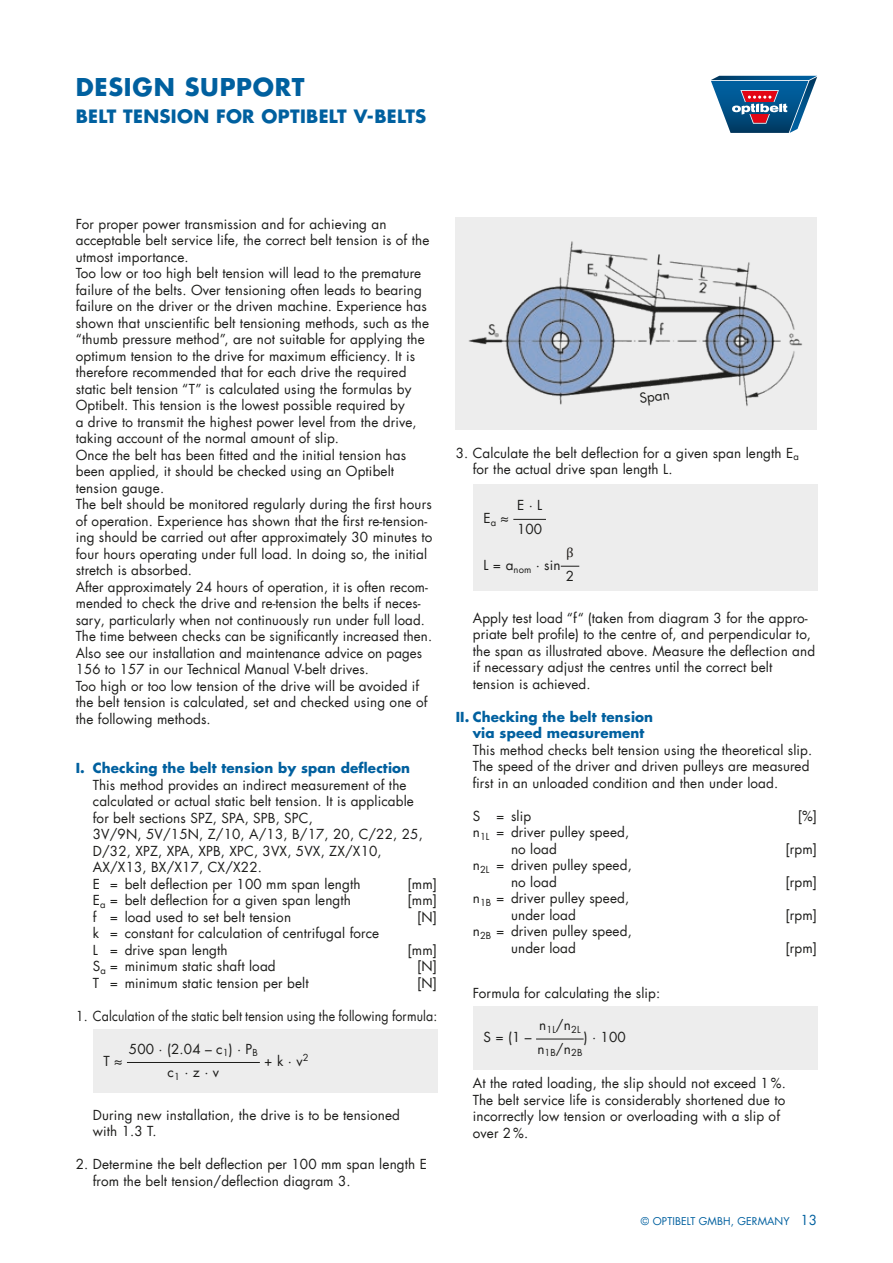
<style>
.page{position:relative;width:893px;height:1263px;background:#fff}
.page>*{position:absolute;margin:0;border:0;box-sizing:border-box;transform-origin:0 0}
.t1{font:700 24px "Futura Com";letter-spacing:.03em;color:#00609f}
.t2{font:700 18px "Futura Com";letter-spacing:.015em;color:#00609f}
.t3{font:13.5px/16.5px "Futura Com";letter-spacing:.01em;color:#1d1d1b}
.t4{font:700 13.5px/16.5px "Futura Com";letter-spacing:.01em;color:#00609f}
.t5{font:13.5px "Futura Com";letter-spacing:.01em;color:#1d1d1b;scale:.96 1}
.t6{font:13.5px "Cambria Math";color:#1e1a17}
.t7{font:10.5px "Futura Com";letter-spacing:.01em;color:#00609f}
.t8{font:9.45px "Futura Com";letter-spacing:.01em;color:#1d1d1b}
.s1{font-size:13.5px}
</style>
<div class="page">
<svg style="left:711px;top:76px;width:106px;height:57px"></svg>
<div style="left:456px;top:218px;width:361px;height:212px;background:#ededed"></div>
<img style="left:468px;top:241px;width:335px;height:165px">
<div style="left:473px;top:1006px;width:344px;height:63px;background:#ededed"></div>
<hr style="left:536px;top:1039px;width:48px;height:1px;background:#1d1d1b">
<div style="left:93px;top:1029px;width:344px;height:64px;background:#ededed"></div>
<hr style="left:127px;top:1062px;width:133px;height:1px;background:#1d1d1b">
<div style="left:473px;top:484px;width:344px;height:107px;background:#ededed"></div>
<hr style="left:513px;top:519px;width:33px;height:1px;background:#1d1d1b">
<svg style="left:561px;top:566px;width:18px;height:1px"></svg>
<svg style="left:622px;top:384px;width:65px;height:22px"></svg>
<h1 class="t1" style="left:76px;top:68px;width:230px">DESIGN SUPPORT</h1>
<h2 class="t2" style="left:76px;top:102px;width:352px">BELT TENSION FOR OPTIBELT V-BELTS</h2>
<p class="t3" style="left:76px;top:215px;width:358px">For proper power transmission and for achieving an acceptable belt service life, the correct belt tension is of the utmost importance.<br>Too low or too high belt tension will lead to the premature failure of the belts. Over tensioning often leads to bearing failure on the driver or the driven machine. Experience has shown that unscientific belt tensioning methods, such as the “thumb pressure method”, are not suitable for applying the optimum tension to the drive for maximum efficiency. It is therefore recommended that for each drive the required static belt tension “T” is calculated using the formulas by Optibelt. This tension is the lowest possible required by<br>a drive to transmit the highest power level from the drive, taking account of the normal amount of slip.<br>Once the belt has been fitted and the initial tension has been applied, it should be checked using an Optibelt tension gauge.<br>The belt should be monitored regularly during the first hours of operation. Experience has shown that the first re-tension&shy;ing should be carried out after approximately 30 minutes to four hours operating under full load. In doing so, the initial stretch is absorbed.<br>After approximately 24 hours of operation, it is often recom&shy;mended to check the drive and re-tension the belts if neces&shy;sary, particularly when not continuously run under full load.<br>The time between checks can be significantly increased then.<br>Also see our installation and maintenance advice on pages 156 to 157 in our Technical Manual V-belt drives.<br>Too high or too low tension of the drive will be avoided if the belt tension is calculated, set and checked using one of the following methods.</p>
<p class="t4" style="left:76px;top:759px;width:336px">I. Checking the belt tension by span deflection</p>
<p class="t3" style="left:93px;top:776px;width:332px">This method provides an indirect measurement of the calculated or actual static belt tension. It is applicable for belt sections SPZ, SPA, SPB, SPC,<br>3V/9N, 5V/15N, Z/10, A/13, B/17, 20, C/22, 25, D/32, XPZ, XPA, XPB, XPC, 3VX, 5VX, ZX/X10, AX/X13, BX/X17, CX/X22.<br>E = belt deflection per 100 mm span length</p>
<p class="t3" style="left:408px;top:875px;width:31px">[mm]</p>
<p class="t3" style="left:93px;top:892px;width:260px">E<sub>a</sub> = belt deflection for a given span length</p>
<p class="t3" style="left:408px;top:892px;width:31px">[mm]</p>
<p class="t3" style="left:93px;top:908px;width:200px">f = load used to set belt tension</p>
<p class="t3" style="left:417px;top:908px;width:22px">[N]</p>
<p class="t3" style="left:93px;top:925px;width:288px">k = constant for calculation of centrifugal force<br>L = drive span length</p>
<p class="t3" style="left:408px;top:941px;width:31px">[mm]</p>
<p class="t3" style="left:93px;top:958px;width:184px">S<sub>a</sub> = minimum static shaft load</p>
<p class="t3" style="left:417px;top:958px;width:22px">[N]</p>
<p class="t3" style="left:93px;top:974px;width:217px">T = minimum static tension per belt</p>
<p class="t3" style="left:417px;top:974px;width:22px">[N]</p>
<p class="t5" style="left:76px;top:1007px;width:378px">1. Calculation of the static belt tension using the following formula:</p>
<p class="t3" style="left:129px;top:1037px;width:131px;line-height:23.5px;text-align:center">500 · (2.04 – c<sub>1</sub>) · P<sub>B </sub>c<sub>1</sub> · z · v</p>
<p class="t3" style="left:264px;top:1052px;width:46px">+ k · v<sup>2</sup></p>
<p class="t3" style="left:103px;top:1052px;width:21px">T ≈</p>
<p class="t3" style="left:93px;top:1106px;width:309px">During new installation, the drive is to be tensioned with 1.3 T.</p>
<p class="t3" style="left:93px;top:1156px;width:336px;text-indent:-17px">2. Determine the belt deflection per 100 mm span length E from the belt tension/deflection diagram 3.</p>
<p class="t3" style="left:639px;top:389px;width:32px;rotate:-6deg">Span</p>
<p class="t3" style="left:473px;top:444px;width:328px;text-indent:-17px">3. Calculate the belt deflection for a given span length E<sub>a </sub>for the actual drive span length L.</p>
<p class="t3" style="left:517px;top:493px;width:27px;line-height:23.5px">E · L<br>100</p>
<p class="t3" style="left:483px;top:557px;width:79px">L = a<sub>nom</sub> · sin</p>
<p class="t3" style="left:483px;top:510px;width:27px">E<sub>a</sub> ≈</p>
<p class="t6" style="left:566px;top:545px;width:9px">β</p>
<p class="t3" style="left:566px;top:567px;width:10px">2</p>
<p class="t3" style="left:473px;top:609px;width:344px">Apply test load “f“ (taken from diagram 3 for the appro&shy;priate belt profile) to the centre of, and perpendicular to, the span as illustrated above. Measure the deflection and if necessary adjust the centres until the correct belt tension is achieved.</p>
<p class="t4" style="left:473px;top:708px;width:182px;text-indent:-17px">II. Checking the belt tension via speed measurement</p>
<p class="t3" style="left:473px;top:741px;width:341px">This method checks belt tension using the theoretical slip.<br>The speed of the driver and driven pulleys are measured first in an unloaded condition and then under load.</p>
<p class="t3" style="left:473px;top:807px;width:60px">S = slip</p>
<p class="t3" style="left:798px;top:807px;width:21px">[%]</p>
<p class="t3" style="left:511px;top:824px;width:120px;text-indent:-38px">n<sub>1L</sub> = driver pulley speed, no load</p>
<p class="t3" style="left:785px;top:840px;width:33px">[rpm]</p>
<p class="t3" style="left:511px;top:857px;width:122px;text-indent:-38px">n<sub>2L</sub> = driven pulley speed, no load</p>
<p class="t3" style="left:785px;top:873px;width:33px">[rpm]</p>
<p class="t3" style="left:511px;top:890px;width:120px;text-indent:-38px">n<sub>1B</sub> = driver pulley speed, under load</p>
<p class="t3" style="left:785px;top:906px;width:33px">[rpm]</p>
<p class="t3" style="left:511px;top:923px;width:122px;text-indent:-38px">n<sub>2B</sub> = driven pulley speed, under load</p>
<p class="t3" style="left:785px;top:939px;width:33px">[rpm]</p>
<p class="t3" style="left:473px;top:984px;width:189px">Formula for calculating the slip:</p>
<p class="t8" style="left:539px;top:1023px;width:43px"><sup>n</sup>1L<sup>/n</sup>2L</p>
<p class="t8" style="left:537px;top:1046px;width:47px"><sup>n</sup>1B<sup>/n</sup>2B</p>
<p class="t3" style="left:483px;top:1029px;width:50px">S = (1 –</p>
<p class="t3" style="left:584px;top:1029px;width:44px">) · 100</p>
<p class="t3" style="left:473px;top:1075px;width:315px">At the rated loading, the slip should not exceed 1%.<br>The belt service life is considerably shortened due to incorrectly low tension or overloading with a slip of over 2%.</p>
<p class="t7" style="left:641px;top:1214px;width:178px">© OPTIBELT GMBH, GERMANY <span class="s1">13</span></p>
</div>
